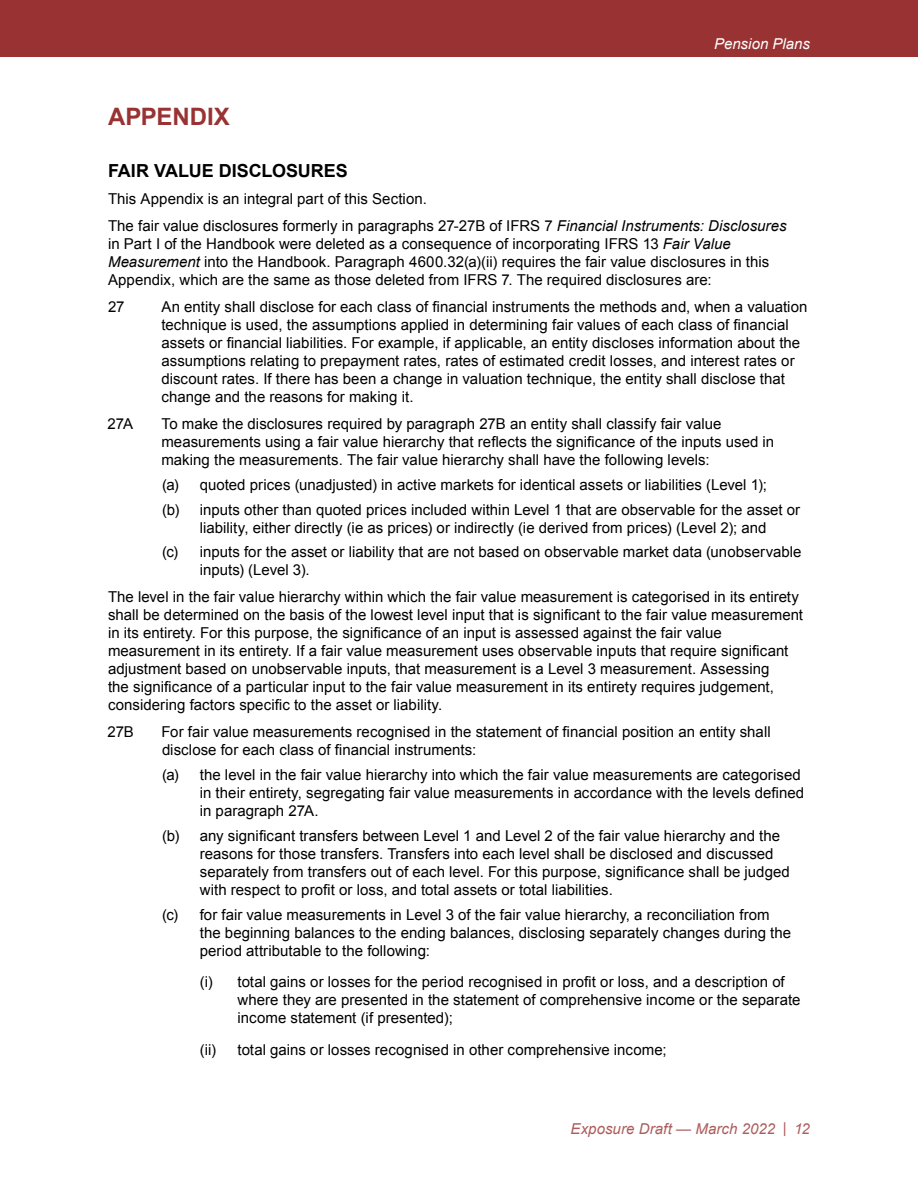
<style>
.page{position:relative;width:918px;height:1188px;background:#fff}
.page>*{position:absolute;margin:0;border:0;box-sizing:border-box;transform-origin:0 0}
.t1{font:700 24px "Arial";color:#933}
.t2{font:700 18px "Arial";color:#000}
.t3{font:15px/18px "Arial";color:#000}
.t4{font:italic 15px "Arial";letter-spacing:.005em;color:#ad5c5c}
.t5{font:italic 15px "Arial";color:#fff}
.s1{font-style:italic}
</style>
<div class="page">
<div style="left:0;top:0;width:918px;height:57px;background:#933"></div>
<p class="t5" style="left:714px;top:35px;width:97px">Pension Plans</p>
<h2 class="t1" style="left:108px;top:101px;width:123px">APPENDIX</h2>
<h3 class="t2" style="left:108px;top:159px;width:241px">FAIR VALUE DISCLOSURES</h3>
<p class="t3" style="left:108px;top:190px;width:320px">This Appendix is an integral part of this Section.</p>
<p class="t3" style="left:108px;top:217px;width:680px">The fair value disclosures formerly in paragraphs 27-27B of IFRS 7 <span class="s1">Financial Instruments: Disclosures </span>in Part I of the Handbook were deleted as a consequence of incorporating IFRS 13 <span class="s1">Fair Value Measurement</span> into the Handbook. Paragraph 4600.32(a)(ii) requires the fair value disclosures in this Appendix, which are the same as those deleted from IFRS 7. The required disclosures are:</p>
<p class="t3" style="left:108px;top:298px;width:18px">27</p>
<p class="t3" style="left:161px;top:298px;width:648px">An entity shall disclose for each class of financial instruments the methods and, when a valuation technique is used, the assumptions applied in determining fair values of each class of financial assets or financial liabilities. For example, if applicable, an entity discloses information about the assumptions relating to prepayment rates, rates of estimated credit losses, and interest rates or discount rates. If there has been a change in valuation technique, the entity shall disclose that change and the reasons for making it.</p>
<p class="t3" style="left:107px;top:415px;width:27px">27A</p>
<p class="t3" style="left:161px;top:415px;width:614px">To make the disclosures required by paragraph 27B an entity shall classify fair value measurements using a fair value hierarchy that reflects the significance of the inputs used in making the measurements. The fair value hierarchy shall have the following levels:</p>
<p class="t3" style="left:162px;top:476px;width:18px">(a)</p>
<p class="t3" style="left:200px;top:476px;width:569px">quoted prices (unadjusted) in active markets for identical assets or liabilities (Level 1);</p>
<p class="t3" style="left:162px;top:500px;width:19px">(b)</p>
<p class="t3" style="left:200px;top:500px;width:602px">inputs other than quoted prices included within Level 1 that are observable for the asset or liability, either directly (ie as prices) or indirectly (ie derived from prices) (Level 2); and</p>
<p class="t3" style="left:162px;top:543px;width:18px">(c)</p>
<p class="t3" style="left:200px;top:543px;width:603px">inputs for the asset or liability that are not based on observable market data (unobservable inputs) (Level 3).</p>
<p class="t3" style="left:108px;top:588px;width:697px">The level in the fair value hierarchy within which the fair value measurement is categorised in its entirety shall be determined on the basis of the lowest level input that is significant to the fair value measurement in its entirety. For this purpose, the significance of an input is assessed against the fair value measurement in its entirety. If a fair value measurement uses observable inputs that require significant adjustment based on unobservable inputs, that measurement is a Level 3 measurement. Assessing<br>the significance of a particular input to the fair value measurement in its entirety requires judgement, considering factors specific to the asset or liability.</p>
<p class="t3" style="left:107px;top:723px;width:28px">27B</p>
<p class="t3" style="left:161px;top:723px;width:611px">For fair value measurements recognised in the statement of financial position an entity shall disclose for each class of financial instruments:</p>
<p class="t3" style="left:162px;top:766px;width:18px">(a)</p>
<p class="t3" style="left:200px;top:766px;width:606px">the level in the fair value hierarchy into which the fair value measurements are categorised in their entirety, segregating fair value measurements in accordance with the levels defined in paragraph 27A.</p>
<p class="t3" style="left:162px;top:827px;width:19px">(b)</p>
<p class="t3" style="left:200px;top:827px;width:592px">any significant transfers between Level 1 and Level 2 of the fair value hierarchy and the reasons for those transfers. Transfers into each level shall be disclosed and discussed separately from transfers out of each level. For this purpose, significance shall be judged with respect to profit or loss, and total assets or total liabilities.</p>
<p class="t3" style="left:162px;top:905px;width:18px">(c)</p>
<p class="t3" style="left:200px;top:905px;width:593px">for fair value measurements in Level 3 of the fair value hierarchy, a reconciliation from the beginning balances to the ending balances, disclosing separately changes during the period attributable to the following:</p>
<p class="t3" style="left:200px;top:973px;width:15px">(i)</p>
<p class="t3" style="left:238px;top:973px;width:564px">total gains or losses for the period recognised in profit or loss, and a description of where they are presented in the statement of comprehensive income or the separate income statement (if presented);</p>
<p class="t3" style="left:200px;top:1040px;width:18px">(ii)</p>
<p class="t3" style="left:238px;top:1040px;width:430px">total gains or losses recognised in other comprehensive income;</p>
<p class="t4" style="left:571px;top:1119px;width:241px">Exposure Draft — March 2022 | 12</p>
</div>
